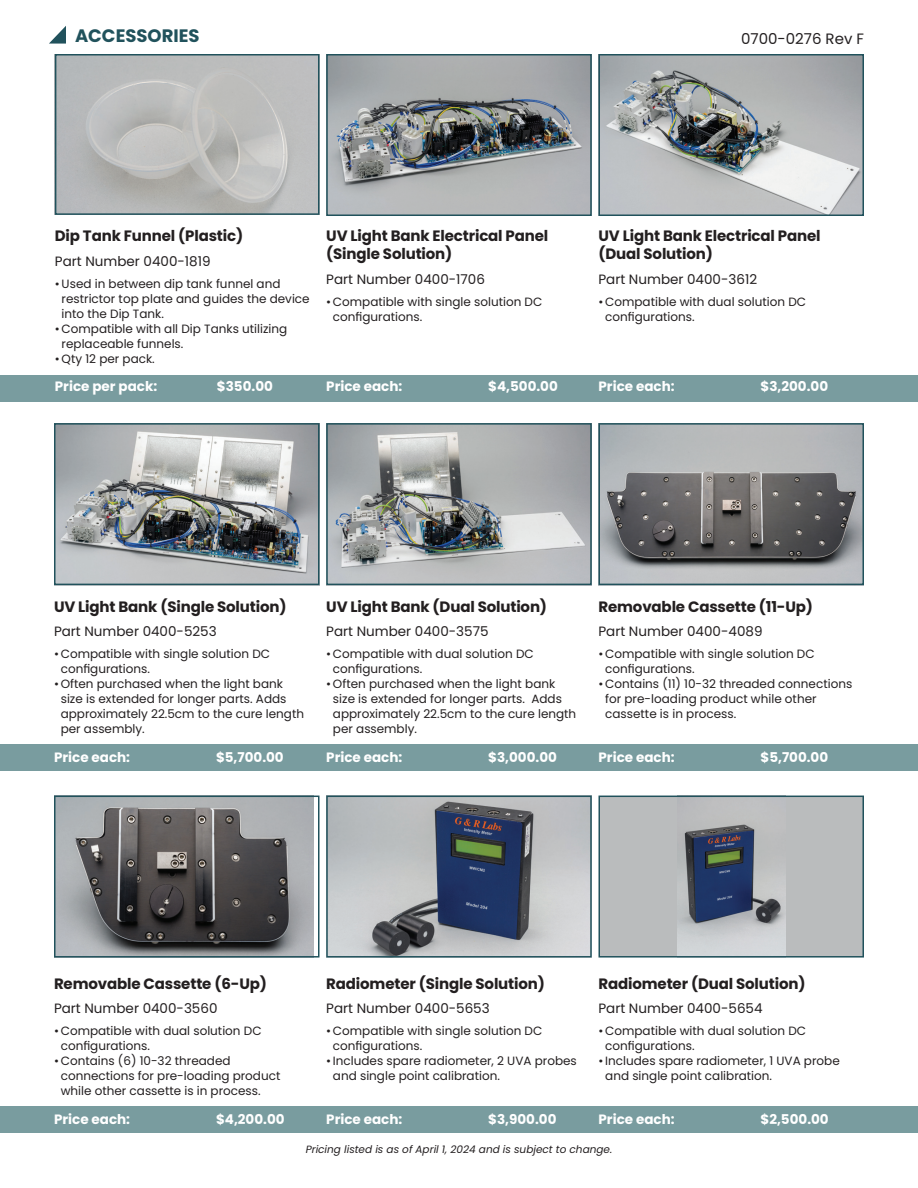
<style>
.page{position:relative;width:918px;height:1188px;background:#fff}
.page>*{position:absolute;margin:0;border:0;box-sizing:border-box;transform-origin:0 0}
.t1{font:700 18px "Poppins";color:#21525c}
.t2{font:700 15px/18px "Poppins";letter-spacing:-.01em;color:#231f20}
.t3{font:15px "Poppins";color:#231f20}
.t4{font:700 13.5px "Poppins";color:#fff}
.t5{font:13.5px "Poppins";color:#231f20}
.t6{font:12px/15px "Poppins";color:#231f20}
.t7{font:italic 10.5px "Poppins";color:#231f20}
</style>
<div class="page">
<svg style="left:49px;top:26px;width:17px;height:18px"></svg>
<div style="left:0;top:1106px;width:918px;height:27px;background:#799c9f"></div>
<div style="left:0;top:744px;width:918px;height:27px;background:#799c9f"></div>
<div style="left:0;top:375px;width:918px;height:27px;background:#799c9f"></div>
<img style="left:601px;top:57px;width:260px;height:156px">
<div style="left:598px;top:54px;width:266px;height:162px;border:2px solid #21525c"></div>
<img style="left:329px;top:57px;width:260px;height:156px">
<div style="left:326px;top:54px;width:266px;height:162px;border:2px solid #21525c"></div>
<img style="left:57px;top:426px;width:260px;height:156px">
<div style="left:54px;top:423px;width:266px;height:162px;border:2px solid #21525c"></div>
<img style="left:329px;top:426px;width:260px;height:156px">
<div style="left:326px;top:423px;width:266px;height:162px;border:2px solid #21525c"></div>
<img style="left:601px;top:426px;width:260px;height:156px">
<div style="left:598px;top:423px;width:266px;height:162px;border:2px solid #21525c"></div>
<img style="left:57px;top:799px;width:256px;height:156px">
<div style="left:54px;top:796px;width:266px;height:162px;border:2px solid #21525c"></div>
<img style="left:329px;top:799px;width:260px;height:156px">
<div style="left:326px;top:796px;width:266px;height:162px;border:2px solid #21525c"></div>
<div style="left:599px;top:796px;width:264px;height:161px;background:#babcbd"></div>
<img style="left:677px;top:824px;width:108px;height:131px">
<div style="left:598px;top:796px;width:266px;height:162px;border:2px solid #21525c"></div>
<img style="left:58px;top:57px;width:259px;height:155px">
<div style="left:55px;top:54px;width:265px;height:161px;border:2px solid #21525c"></div>
<h1 class="t1" style="left:75px;top:25px;width:126px">ACCESSORIES</h1>
<p class="t3" style="left:741px;top:30px;width:124px">0700-0276 Rev F</p>
<p class="t2" style="left:55px;top:227px;width:190px">Dip Tank Funnel (Plastic)</p>
<p class="t5" style="left:55px;top:254px;width:157px">Part Number 0400-1819</p>
<p class="t6" style="left:62px;top:276px;width:250px;text-indent:-7px">•Used in between dip tank funnel and restrictor top plate and guides the device into the Dip Tank.</p>
<p class="t6" style="left:62px;top:321px;width:227px;text-indent:-7px">•Compatible with all Dip Tanks utilizing replaceable funnels.</p>
<p class="t6" style="left:55px;top:351px;width:101px">•Qty 12 per pack.</p>
<p class="t4" style="left:55px;top:379px;width:104px">Price per pack:</p>
<p class="t4" style="left:217px;top:379px;width:58px">$350.00</p>
<p class="t2" style="left:326px;top:227px;width:224px">UV Light Bank Electrical Panel (Single Solution)</p>
<p class="t5" style="left:326px;top:272px;width:160px">Part Number 0400-1706</p>
<p class="t6" style="left:333px;top:294px;width:211px;text-indent:-7px">•Compatible with single solution DC configurations.</p>
<p class="t4" style="left:326px;top:379px;width:78px">Price each:</p>
<p class="t4" style="left:488px;top:379px;width:71px">$4,500.00</p>
<p class="t2" style="left:598px;top:227px;width:224px">UV Light Bank Electrical Panel (Dual Solution)</p>
<p class="t5" style="left:598px;top:272px;width:160px">Part Number 0400-3612</p>
<p class="t6" style="left:605px;top:294px;width:202px;text-indent:-7px">•Compatible with dual solution DC configurations.</p>
<p class="t4" style="left:598px;top:379px;width:78px">Price each:</p>
<p class="t4" style="left:760px;top:379px;width:69px">$3,200.00</p>
<p class="t2" style="left:54px;top:597px;width:234px">UV Light Bank (Single Solution)</p>
<p class="t5" style="left:54px;top:624px;width:164px">Part Number 0400-5253</p>
<p class="t6" style="left:61px;top:647px;width:211px;text-indent:-7px">•Compatible with single solution DC configurations.</p>
<p class="t6" style="left:61px;top:677px;width:245px;text-indent:-7px">•Often purchased when the light bank size is extended for longer parts. Adds approximately 22.5cm to the cure length per assembly.</p>
<p class="t4" style="left:54px;top:749px;width:78px">Price each:</p>
<p class="t4" style="left:216px;top:749px;width:69px">$5,700.00</p>
<p class="t2" style="left:326px;top:597px;width:222px">UV Light Bank (Dual Solution)</p>
<p class="t5" style="left:326px;top:624px;width:164px">Part Number 0400-3575</p>
<p class="t6" style="left:333px;top:647px;width:202px;text-indent:-7px">•Compatible with dual solution DC configurations.</p>
<p class="t6" style="left:333px;top:677px;width:245px;text-indent:-7px">•Often purchased when the light bank size is extended for longer parts. Adds approximately 22.5cm to the cure length per assembly.</p>
<p class="t4" style="left:326px;top:749px;width:78px">Price each:</p>
<p class="t4" style="left:488px;top:749px;width:70px">$3,000.00</p>
<p class="t2" style="left:598px;top:597px;width:216px">Removable Cassette (11-Up)</p>
<p class="t5" style="left:598px;top:624px;width:166px">Part Number 0400-4089</p>
<p class="t6" style="left:605px;top:647px;width:211px;text-indent:-7px">•Compatible with single solution DC configurations.</p>
<p class="t6" style="left:605px;top:677px;width:249px;text-indent:-7px">•Contains (11) 10-32 threaded connections for pre-loading product while other cassette is in process.</p>
<p class="t4" style="left:598px;top:749px;width:78px">Price each:</p>
<p class="t4" style="left:760px;top:749px;width:69px">$5,700.00</p>
<p class="t2" style="left:54px;top:974px;width:214px">Removable Cassette (6-Up)</p>
<p class="t5" style="left:54px;top:1001px;width:165px">Part Number 0400-3560</p>
<p class="t6" style="left:61px;top:1023px;width:202px;text-indent:-7px">•Compatible with dual solution DC configurations.</p>
<p class="t6" style="left:61px;top:1053px;width:221px;text-indent:-7px">•Contains (6) 10-32 threaded connections for pre-loading product while other cassette is in process.</p>
<p class="t4" style="left:54px;top:1111px;width:78px">Price each:</p>
<p class="t4" style="left:216px;top:1111px;width:70px">$4,200.00</p>
<p class="t2" style="left:326px;top:974px;width:220px">Radiometer (Single Solution)</p>
<p class="t5" style="left:326px;top:1001px;width:165px">Part Number 0400-5653</p>
<p class="t6" style="left:333px;top:1023px;width:211px;text-indent:-7px">•Compatible with single solution DC configurations.</p>
<p class="t6" style="left:333px;top:1053px;width:245px;text-indent:-7px">• Includes spare radiometer, 2 UVA probes and single point calibration.</p>
<p class="t4" style="left:326px;top:1111px;width:78px">Price each:</p>
<p class="t4" style="left:488px;top:1111px;width:70px">$3,900.00</p>
<p class="t2" style="left:598px;top:974px;width:209px">Radiometer (Dual Solution)</p>
<p class="t5" style="left:598px;top:1001px;width:166px">Part Number 0400-5654</p>
<p class="t6" style="left:605px;top:1023px;width:202px;text-indent:-7px">•Compatible with dual solution DC configurations.</p>
<p class="t6" style="left:605px;top:1053px;width:236px;text-indent:-7px">• Includes spare radiometer, 1 UVA probe and single point calibration.</p>
<p class="t4" style="left:598px;top:1111px;width:78px">Price each:</p>
<p class="t4" style="left:760px;top:1111px;width:70px">$2,500.00</p>
<p class="t7" style="left:306px;top:1143px;width:308px">Pricing listed is as of April 1, 2024 and is subject to change.</p>
</div>
